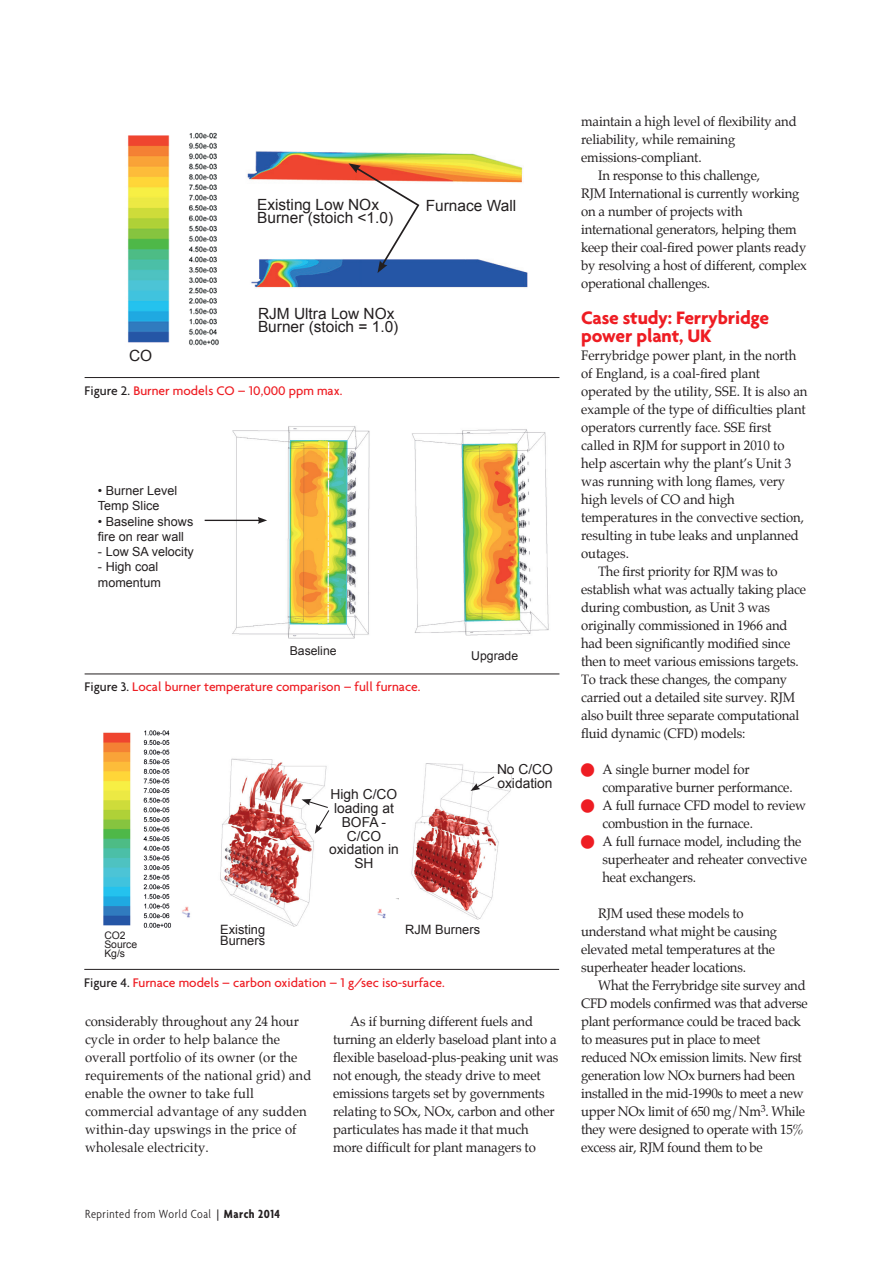
<style>
.page{position:relative;width:893px;height:1263px;background:#fff}
.page>*{position:absolute;margin:0;border:0;box-sizing:border-box;transform-origin:0 0}
.SubOne_2013_WCL{font:700 19.5px/18px "Agenda";letter-spacing:-.01em;color:#ee1d23}
.t1{font:15.45px/13.4px "Arial";color:#231f20}
.t2{font:13.8px/13.8px "Arial";color:#231f20;text-align:center}
.BodyText_2013_WCL{font:13.5px/18px "Palatino";letter-spacing:-.015em;color:#231f20}
._1st_Para_2013_WCL{font:13.5px/18px "Palatino";letter-spacing:-.005em;color:#231f20}
.BodyText_2013_WCL-2{font:13.5px/18px "Palatino";letter-spacing:.01em;color:#231f20}
.Caption_2013_WCL{font:500 13.5px "Agenda";color:#ee1d23}
.t3{font:13.2px/13.2px "Arial";color:#231f20;text-align:center}
.t4{font:12.9px/11.1px "Arial";color:#231f20}
.t5{font:300 condensed 12.75px "Agenda";letter-spacing:.04em;color:#231f20}
.t6{font:12.6px/15.3px "Arial";color:#231f20}
.t7{font:12.15px "Arial";color:#231f20}
.t8{font:700 condensed 11.25px "Agenda";letter-spacing:.04em;color:#231f20}
.t9{font:10.35px/9px "Arial";color:#231f20}
.s1{color:#231f20}
.s2{font-weight:500;font-stretch:normal;font-size:12px}
.s3{font-weight:700}
.s4{color:#ee1d23}
.s5{font-stretch:normal}
.s6{font-weight:300}
</style>
<div class="page">
<img style="left:127px;top:132px;width:92px;height:214px">
<img style="left:247px;top:151px;width:276px;height:32px">
<img style="left:251px;top:259px;width:277px;height:29px">
<svg style="left:348px;top:163px;width:73px;height:110px"></svg>
<hr style="left:85px;top:377px;width:474px;height:1px;background:#231f20">
<hr style="left:85px;top:674px;width:474px;height:1px;background:#231f20">
<img style="left:221px;top:426px;width:149px;height:213px">
<img style="left:412px;top:429px;width:137px;height:207px">
<hr style="left:205px;top:520px;width:55px;height:1px;background:#231f20">
<svg style="left:258px;top:517px;width:9px;height:7px"></svg>
<img style="left:103px;top:730px;width:68px;height:198px">
<img style="left:220px;top:758px;width:107px;height:169px">
<img style="left:411px;top:763px;width:101px;height:157px">
<img style="left:182px;top:906px;width:8px;height:12px">
<img style="left:377px;top:898px;width:22px;height:21px">
<svg style="left:302px;top:799px;width:28px;height:35px"></svg>
<svg style="left:470px;top:775px;width:25px;height:16px"></svg>
<hr style="left:84px;top:969px;width:475px;height:1px;background:#231f20">
<p class="t3" style="left:343px;top:197px;width:44px">BOFA -<br>C/CO</p>
<p class="t1" style="left:257px;top:198px;width:123px">Existing Low NOx</p>
<p class="t1" style="left:426px;top:199px;width:92px">Furnace Wall</p>
<p class="t1" style="left:257px;top:211px;width:138px">Burner (stoich &lt;1.0)</p>
<p class="t1" style="left:129px;top:349px;width:25px">CO</p>
<p class="t1" style="left:258px;top:307px;width:142px">RJM Ultra Low NOx<br>Burner (stoich = 1.0)</p>
<p class="Caption_2013_WCL" style="left:85px;top:382px;width:259px"><span class="s1">Figure 2.</span> Burner models CO – 10,000 ppm max.</p>
<p class="t6" style="left:98px;top:483px;width:81px">• Burner Level<br>Temp Slice</p>
<p class="t6" style="left:98px;top:514px;width:97px">• Baseline shows fire on rear wall</p>
<p class="t6" style="left:98px;top:544px;width:97px">- Low SA velocity</p>
<p class="t6" style="left:98px;top:559px;width:64px">- High coal momentum</p>
<p class="t7" style="left:290px;top:643px;width:48px">Baseline</p>
<p class="Caption_2013_WCL" style="left:85px;top:679px;width:337px"><span class="s1">Figure 3.</span> Local burner temperature comparison – full furnace.</p>
<p class="t2" style="left:329px;top:787px;width:71px">High C/CO loading at<br>BOFA -<br>C/CO oxidation in<br>SH</p>
<p class="t7" style="left:354px;top:805px;width:73px">Furnace Wall</p>
<p class="t7" style="left:471px;top:647px;width:48px">Upgrade</p>
<p class="t2" style="left:497px;top:762px;width:57px;text-align:left">No C/CO oxidation</p>
<p class="t7" style="left:120px;top:924px;width:20px">CO</p>
<p class="t9" style="left:104px;top:931px;width:34px">CO2<br>Source<br>Kg/s</p>
<p class="t4" style="left:220px;top:923px;width:46px">Existing<br>Burners</p>
<p class="t4" style="left:405px;top:924px;width:76px">RJM Burners</p>
<p class="Caption_2013_WCL" style="left:84px;top:974px;width:362px"><span class="s1">Figure 4.</span> Furnace models – carbon oxidation – 1 g/sec iso-surface.</p>
<p class="BodyText_2013_WCL-2" style="left:85px;top:1013px;width:228px">considerably throughout any 24 hour cycle in order to help balance the overall portfolio of its owner (or the requirements of the national grid) and enable the owner to take full commercial advantage of any sudden within-day upswings in the price of wholesale electricity.</p>
<p class="BodyText_2013_WCL" style="left:333px;top:1013px;width:227px;text-indent:17px">As if burning different fuels and turning an elderly baseload plant into a flexible baseload-plus-peaking unit was not enough, the steady drive to meet emissions targets set by governments relating to SOx, NOx, carbon and other particulates has made it that much more difficult for plant managers to</p>
<p class="t3" style="left:84px;top:1116px;width:85px;line-height:16px;text-align:left">• Burner Level<br>Temp Slice</p>
<p class="t5" style="left:85px;top:1206px;width:197px">Reprinted from World Coal <span class="s2">|</span> <span class="s3">March 2014</span></p>
<p class="t3" style="left:84px;top:1214px;width:68px">momentum</p>
<p class="BodyText_2013_WCL" style="left:581px;top:113px;width:217px">maintain a high level of flexibility and reliability, while remaining emissions‑compliant.</p>
<p class="BodyText_2013_WCL" style="left:581px;top:167px;width:227px;text-indent:17px">In response to this challenge,<br>RJM International is currently working on a number of projects with international generators, helping them keep their coal-fired power plants ready by resolving a host of different, complex operational challenges.</p>
<p class="SubOne_2013_WCL" style="left:581px;top:308px;width:190px">Case study: Ferrybridge power plant, UK</p>
<p class="_1st_Para_2013_WCL" style="left:581px;top:347px;width:228px">Ferrybridge power plant, in the north of England, is a coal-fired plant operated by the utility, SSE. It is also an example of the type of difficulties plant operators currently face. SSE first called in RJM for support in 2010 to help ascertain why the plant’s Unit 3 was running with long flames, very high levels of CO and high temperatures in the convective section, resulting in tube leaks and unplanned outages.</p>
<p class="BodyText_2013_WCL" style="left:581px;top:563px;width:226px;text-indent:17px">The first priority for RJM was to establish what was actually taking place during combustion, as Unit 3 was originally commissioned in 1966 and had been significantly modified since then to meet various emissions targets.<br>To track these changes, the company carried out a detailed site survey. RJM also built three separate computational fluid dynamic (CFD) models:</p>
<p class="_1st_Para_2013_WCL" style="left:602px;top:761px;width:192px;text-indent:-21px"><span class="s4">■</span> A single burner model for comparative burner performance.</p>
<p class="_1st_Para_2013_WCL" style="left:602px;top:797px;width:205px;text-indent:-21px"><span class="s4">■</span> A full furnace CFD model to review combustion in the furnace.</p>
<p class="_1st_Para_2013_WCL" style="left:602px;top:833px;width:206px;text-indent:-21px"><span class="s4">■</span> A full furnace model, including the superheater and reheater convective heat exchangers.</p>
<p class="BodyText_2013_WCL" style="left:581px;top:905px;width:197px;text-indent:17px">RJM used these models to understand what might be causing elevated metal temperatures at the superheater header locations.</p>
<p class="BodyText_2013_WCL" style="left:581px;top:977px;width:228px;text-indent:17px">What the Ferrybridge site survey and CFD models confirmed was that adverse plant performance could be traced back to measures put in place to meet reduced NOx emission limits. New first generation low NOx burners had been installed in the mid-1990s to meet a new upper NOx limit of 650 mg/Nm<sup>3</sup>. While they were designed to operate with 15% excess air, RJM found them to be</p>
<p class="t8" style="left:614px;top:1077px;width:131px">Month 2013 <span class="s5">|</span> <span class="s6">World Coal</span> <span class="s5">| 1</span></p>
</div>
